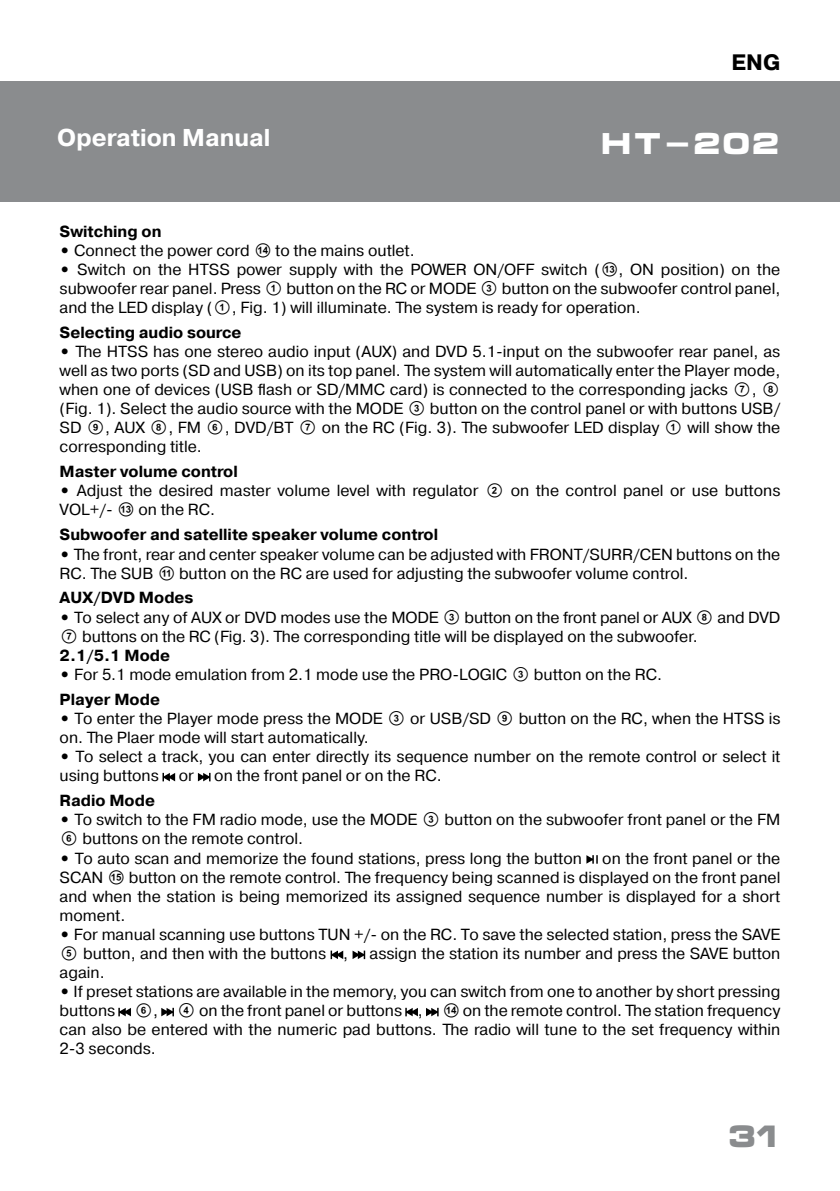
<style>
.page{position:relative;width:840px;height:1191px;background:#fff}
.page>*{position:absolute;margin:0;border:0;box-sizing:border-box;transform-origin:0 0}
.t1{font:700 30px "Micra";color:#8a8c8e}
.t2{font:700 29.2px "Micra";color:#fff}
.t3{font:700 24.2px "Pragmatica";color:#fff}
.t4{font:700 22.2px "Pragmatica";color:#000}
.t5{font:16px/19px "Pragmatica";color:#000}
.t6{font:700 16px "Pragmatica";color:#000}
.s1{font-weight:700}
.s2{font-family:"SVEN"}
</style>
<div class="page">
<div style="left:0;top:81px;width:839px;height:121px;background:#8a8c8e"></div>
<svg style="left:162px;top:773px;width:13px;height:8px"></svg>
<svg style="left:198px;top:773px;width:12px;height:8px"></svg>
<svg style="left:586px;top:855px;width:11px;height:8px"></svg>
<svg style="left:330px;top:950px;width:13px;height:9px"></svg>
<svg style="left:352px;top:950px;width:13px;height:9px"></svg>
<svg style="left:118px;top:1007px;width:13px;height:9px"></svg>
<svg style="left:161px;top:1007px;width:13px;height:9px"></svg>
<svg style="left:405px;top:1007px;width:12px;height:9px"></svg>
<svg style="left:426px;top:1007px;width:12px;height:9px"></svg>
<h3 class="t4" style="left:731px;top:47px;width:50px">ENG</h3>
<h3 class="t3" style="left:57px;top:122px;width:214px">Operation Manual</h3>
<h2 class="t2" style="left:600px;top:129px;width:181px">HT-202</h2>
<p class="t6" style="left:60px;top:221px;width:103px">Switching on</p>
<p class="t5" style="left:60px;top:241px;width:356px"><span class="s1">•</span> Сonnect the power cord <span class="s2">N</span> to the mains outlet.</p>
<p class="t5" style="left:60px;top:260px;width:722px;text-align:justify"><span class="s1">•</span> Switch on the HTSS power supply with the POWER ON/OFF switch (<span class="s2">M</span>, ON position) on the subwoofer rear panel. Press <span class="s2">A</span> button on the RC or MODE <span class="s2">C</span> button on the subwoofer control panel, and the LED display (<span class="s2">A</span>, Fig. 1) will illuminate. The system is ready for operation.</p>
<p class="t6" style="left:60px;top:322px;width:183px">Selecting audio source</p>
<p class="t5" style="left:60px;top:342px;width:722px;text-align:justify"><span class="s1">•</span> The HTSS has one stereo audio input (AUX) and DVD 5.1-input on the subwoofer rear panel, as well as two ports (SD and USB) on its top panel. The system will automatically enter the Player mode, when one of devices (USB flash or SD/ММС card) is connected to the corresponding jacks <span class="s2">G</span>, <span class="s2">H </span>(Fig. 1). Select the audio source with the MODE <span class="s2">C</span> button on the control panel or with buttons USB/ SD <span class="s2">I</span>, AUX <span class="s2">H</span>, FM <span class="s2">F</span>, DVD/BT <span class="s2">G</span> on the RC (Fig. 3). The subwoofer LED display <span class="s2">A</span> will show the corresponding title.</p>
<p class="t6" style="left:60px;top:461px;width:179px">Master volume control</p>
<p class="t5" style="left:60px;top:482px;width:722px"><span class="s1">•</span> Adjust the desired master volume level with regulator <span class="s2">B</span> on the control panel or use buttons<br>VOL+/- <span class="s2">M</span> on the RC.</p>
<p class="t6" style="left:60px;top:524px;width:380px">Subwoofer and satellite speaker volume control</p>
<p class="t5" style="left:60px;top:545px;width:721px"><span class="s1">•</span> The front, rear and center speaker volume can be adjusted with FRONT/SURR/CEN buttons on the<br>RC. The SUB <span class="s2">K</span> button on the RC are used for adjusting the subwoofer volume control.</p>
<p class="t6" style="left:60px;top:587px;width:135px">AUX/DVD Modes</p>
<p class="t5" style="left:60px;top:608px;width:722px"><span class="s1">•</span> To select any of AUX or DVD modes use the MODE <span class="s2">C</span> button on the front panel or AUX <span class="s2">H</span> and DVD<br><span class="s2">G</span> buttons on the RC (Fig. 3). The corresponding title will be displayed on the subwoofer.<br><span class="s1">2.1/5.1 Mode</span></p>
<p class="t5" style="left:60px;top:662px;width:603px;line-height:24.8px"><span class="s1">•</span> For 5.1 mode emulation from 2.1 mode use the PRO-LOGIC <span class="s2">C</span> button on the RC.<br><span class="s1">Player Mode</span></p>
<p class="t5" style="left:60px;top:709px;width:721px"><span class="s1">•</span> To enter the Player mode press the MODE <span class="s2">C</span> or USB/SD <span class="s2">I</span> button on the RC, when the HTSS is on. The Plaer mode will start automatically.</p>
<p class="t5" style="left:60px;top:747px;width:721px"><span class="s1">•</span> To select a track, you can enter directly its sequence number on the remote control or select it using buttons</p>
<p class="t5" style="left:179px;top:766px;width:17px">or</p>
<p class="t5" style="left:214px;top:766px;width:229px">on the front panel or on the RC.</p>
<p class="t6" style="left:60px;top:790px;width:97px">Radio Mode</p>
<p class="t5" style="left:60px;top:811px;width:722px"><span class="s1">•</span> To switch to the FM radio mode, use the MODE <span class="s2">C</span> button on the subwoofer front panel or the FM<br><span class="s2">F</span> buttons on the remote control.</p>
<p class="t5" style="left:60px;top:849px;width:523px"><span class="s1">•</span> To auto scan and memorize the found stations, press long the button</p>
<p class="t5" style="left:60px;top:849px;width:722px;text-align:justify;text-indent:542px">on the front panel or the SCAN <span class="s2">O</span> button on the remote control. The frequency being scanned is displayed on the front panel and when the station is being memorized its assigned sequence number is displayed for a short moment.</p>
<p class="t5" style="left:60px;top:925px;width:721px"><span class="s1">•</span> For manual scanning use buttons TUN +/- on the RC. To save the selected station, press the SAVE<br><span class="s2">E</span> button, and then with the buttons ,</p>
<p class="t5" style="left:369px;top:944px;width:412px">assign the station its number and press the SAVE button</p>
<p class="t5" style="left:60px;top:963px;width:47px">again.</p>
<p class="t5" style="left:60px;top:982px;width:722px;text-align:justify"><span class="s1">•</span> If preset stations are available in the memory, you can switch from one to another by short pressing buttons <span class="s2">F</span>, <span class="s2">D</span> on the front panel or buttons , <span class="s2">N</span> on the remote control. The station frequency can also be entered with the numeric pad buttons. The radio will tune to the set frequency within 2-3 seconds.</p>
<h1 class="t1" style="left:726px;top:1120px;width:56px">31</h1>
</div>
